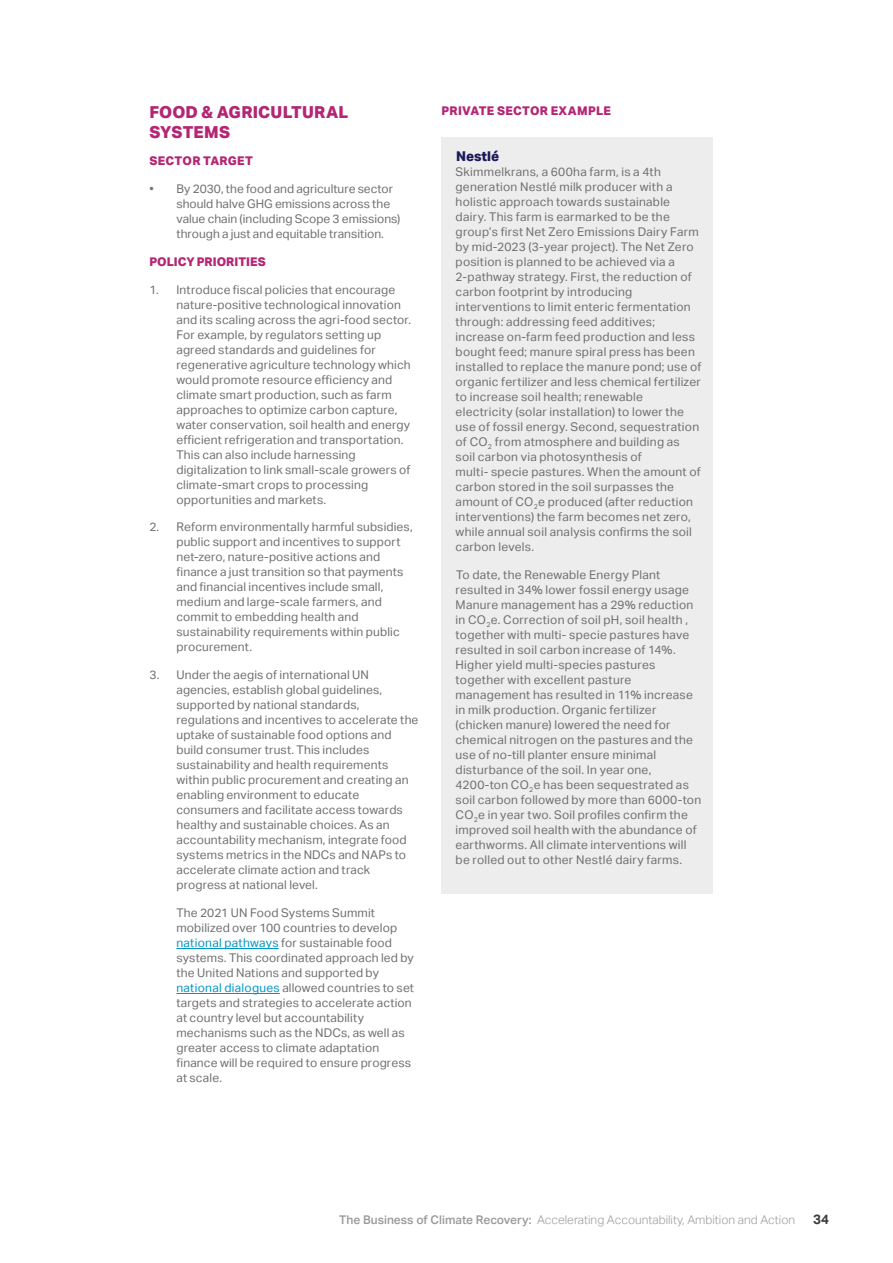
<style>
.page{position:relative;width:893px;height:1263px;background:#fff}
.page>*{position:absolute;margin:0;border:0;box-sizing:border-box;transform-origin:0 0}
.Body___Copy_-_SA5mm{font:800 16.5px "Aktiv Grotesk";letter-spacing:.01em;color:#b42573}
.Body___Copy_-_SA5mm-2{font:800 13.5px "Aktiv Grotesk";color:#1b1a5b}
.t1{font:700 13.5px "Aktiv Grotesk";color:#3e3e3f}
.Body___Copy_-_SA5mm-3{font:12px/15px "Aktiv Grotesk";letter-spacing:.015em;color:#706f6f}
.t2{font:300 12px "Aktiv Grotesk";color:#999}
.Body___Copy_-_SA5mm-4{font:800 12px "Aktiv Grotesk";letter-spacing:.015em;color:#b42573}
.s1{color:#0095c6}
.s2{font-weight:500}
</style>
<div class="page">
<hr style="left:176px;top:948px;width:103px;height:1px;background:#0095c6">
<hr style="left:176px;top:993px;width:104px;height:1px;background:#0095c6">
<div style="left:442px;top:137px;width:271px;height:756px;background:#ededed"></div>
<p class="Body___Copy_-_SA5mm" style="left:149px;top:102px;width:200px">FOOD &amp; AGRICULTURAL</p>
<p class="Body___Copy_-_SA5mm-4" style="left:442px;top:103px;width:171px">PRIVATE SECTOR EXAMPLE</p>
<p class="Body___Copy_-_SA5mm" style="left:149px;top:121px;width:82px">SYSTEMS</p>
<p class="Body___Copy_-_SA5mm-4" style="left:149px;top:153px;width:105px">SECTOR TARGET</p>
<p class="Body___Copy_-_SA5mm-3" style="left:176px;top:181px;width:226px;text-indent:-27px">• By 2030, the food and agriculture sector should halve GHG emissions across the value chain (including Scope 3 emissions) through a just and equitable transition.</p>
<p class="Body___Copy_-_SA5mm-4" style="left:149px;top:254px;width:118px">POLICY PRIORITIES</p>
<p class="Body___Copy_-_SA5mm-3" style="left:176px;top:282px;width:236px;text-indent:-27px">1. Introduce fiscal policies that encourage nature-positive technological innovation and its scaling across the agri-food sector.<br>For example, by regulators setting up agreed standards and guidelines for regenerative agriculture technology which would promote resource efficiency and climate smart production, such as farm approaches to optimize carbon capture, water conservation, soil health and energy efficient refrigeration and transportation.<br>This can also include harnessing digitalization to link small-scale growers of climate-smart crops to processing opportunities and markets.</p>
<p class="Body___Copy_-_SA5mm-3" style="left:176px;top:520px;width:238px;text-indent:-27px">2. Reform environmentally harmful subsidies, public support and incentives to support net-zero, nature-positive actions and finance a just transition so that payments and financial incentives include small, medium and large-scale farmers, and commit to embedding health and sustainability requirements within public procurement.</p>
<p class="Body___Copy_-_SA5mm-3" style="left:176px;top:667px;width:244px;text-indent:-27px">3. Under the aegis of international UN agencies, establish global guidelines, supported by national standards, regulations and incentives to accelerate the uptake of sustainable food options and build consumer trust. This includes sustainability and health requirements within public procurement and creating an enabling environment to educate consumers and facilitate access towards healthy and sustainable choices. As an accountability mechanism, integrate food systems metrics in the NDCs and NAPs to accelerate climate action and track progress at national level.</p>
<p class="Body___Copy_-_SA5mm-3" style="left:176px;top:905px;width:239px">The 2021 UN Food Systems Summit mobilized over 100 countries to develop <span class="s1">national pathways</span> for sustainable food systems. This coordinated approach led by the United Nations and supported by <span class="s1">national dialogues</span> allowed countries to set targets and strategies to accelerate action at country level but accountability mechanisms such as the NDCs, as well as greater access to climate adaptation finance will be required to ensure progress at scale.</p>
<p class="Body___Copy_-_SA5mm-2" style="left:456px;top:148px;width:45px">Nestlé</p>
<p class="Body___Copy_-_SA5mm-3" style="left:456px;top:165px;width:247px">Skimmelkrans, a 600ha farm, is a 4th generation Nestlé milk producer with a holistic approach towards sustainable dairy. This farm is earmarked to be the group’s first Net Zero Emissions Dairy Farm by mid-2023 (3-year project). The Net Zero position is planned to be achieved via a 2-pathway strategy. First, the reduction of carbon footprint by introducing interventions to limit enteric fermentation through: addressing feed additives; increase on-farm feed production and less bought feed; manure spiral press has been installed to replace the manure pond; use of organic fertilizer and less chemical fertilizer to increase soil health; renewable electricity (solar installation) to lower the use of fossil energy. Second, sequestration of CO<sub>2</sub> from atmosphere and building as soil carbon via photosynthesis of<br>multi- specie pastures. When the amount of carbon stored in the soil surpasses the amount of CO<sub>2</sub>e produced (after reduction interventions) the farm becomes net zero, while annual soil analysis confirms the soil carbon levels.</p>
<p class="Body___Copy_-_SA5mm-3" style="left:456px;top:567px;width:247px">To date, the Renewable Energy Plant resulted in 34% lower fossil energy usage Manure management has a 29% reduction in CO<sub>2</sub>e. Correction of soil pH, soil health , together with multi- specie pastures have resulted in soil carbon increase of 14%.<br>Higher yield multi-species pastures together with excellent pasture management has resulted in 11% increase in milk production. Organic fertilizer (chicken manure) lowered the need for chemical nitrogen on the pastures and the use of no-till planter ensure minimal disturbance of the soil. In year one, 4200-ton CO<sub>2</sub>e has been sequestrated as soil carbon followed by more than 6000-ton CO<sub>2</sub>e in year two. Soil profiles confirm the improved soil health with the abundance of earthworms. All climate interventions will be rolled out to other Nestlé dairy farms.</p>
<p class="t2" style="left:339px;top:1213px;width:457px"><span class="s2">The Business of Climate Recovery:</span> Accelerating Accountability, Ambition and Action</p>
<p class="t1" style="left:813px;top:1211px;width:17px">34</p>
</div>
